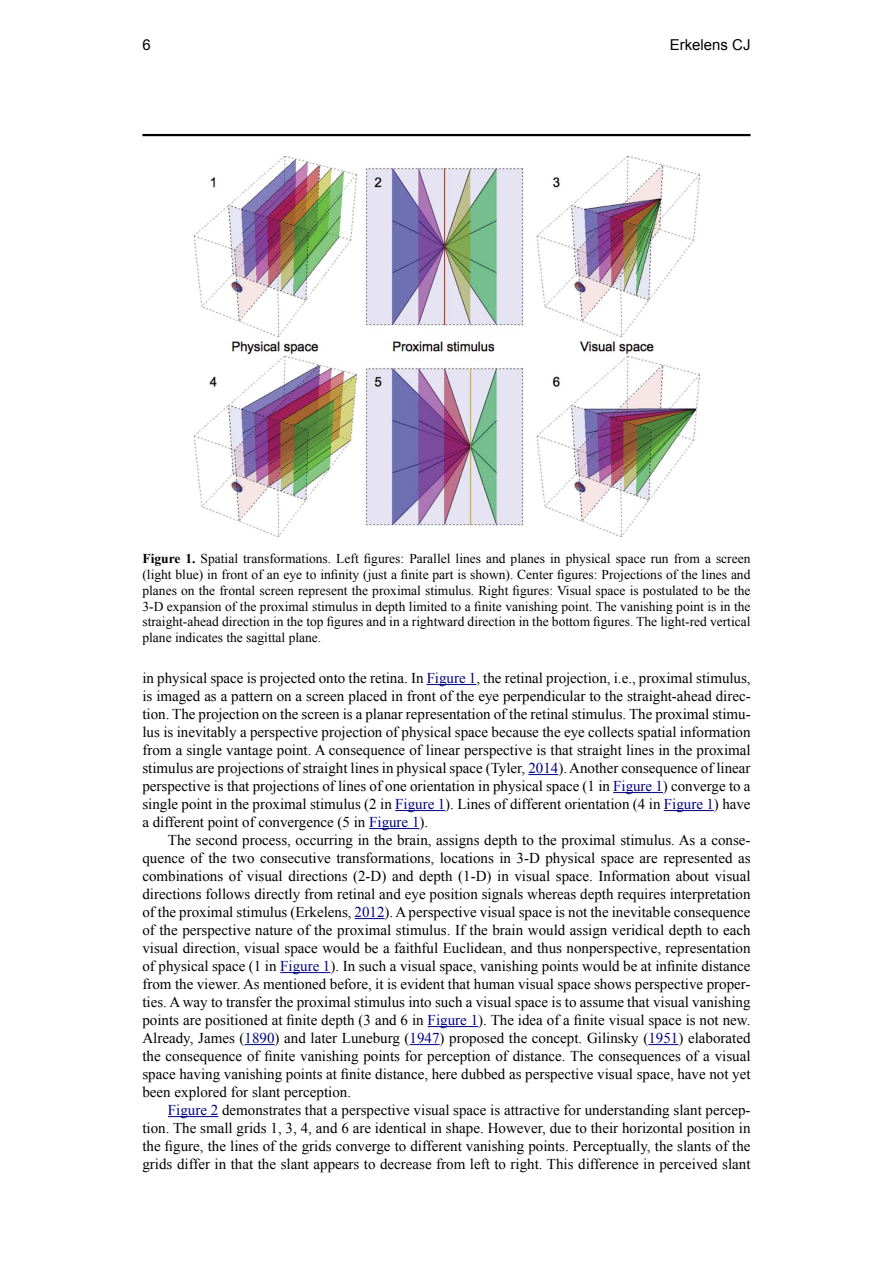
<style>
.page{position:relative;width:893px;height:1263px;background:#fff}
.page>*{position:absolute;margin:0;border:0;box-sizing:border-box;transform-origin:0 0}
.t1{font:15px/18px "Times New Roman";color:#000;text-align:justify}
.t2{font:15px "Arial";color:#000}
.t3{font:13.5px/15.8px "Times New Roman";color:#000;text-align:justify}
.s1{font-weight:700}
.s2{color:#000080}
</style>
<div class="page">
<hr style="left:142px;top:134px;width:608px;height:2px;background:#000">
<img style="left:195px;top:157px;width:504px;height:379px">
<hr style="left:427px;top:684px;width:49px;height:1px;background:#000080">
<hr style="left:528px;top:774px;width:30px;height:1px;background:#000080">
<hr style="left:613px;top:792px;width:50px;height:1px;background:#000080">
<hr style="left:395px;top:810px;width:50px;height:1px;background:#000080">
<hr style="left:664px;top:810px;width:50px;height:1px;background:#000080">
<hr style="left:369px;top:828px;width:50px;height:1px;background:#000080">
<hr style="left:355px;top:918px;width:30px;height:1px;background:#000080">
<hr style="left:280px;top:972px;width:50px;height:1px;background:#000080">
<hr style="left:428px;top:1026px;width:50px;height:1px;background:#000080">
<hr style="left:245px;top:1044px;width:30px;height:1px;background:#000080">
<hr style="left:410px;top:1044px;width:30px;height:1px;background:#000080">
<hr style="left:648px;top:1044px;width:30px;height:1px;background:#000080">
<hr style="left:168px;top:1116px;width:50px;height:1px;background:#000080">
<p class="t2" style="left:142px;top:35px;width:10px">6</p>
<p class="t2" style="left:670px;top:35px;width:82px">Erkelens CJ</p>
<p class="t3" style="left:142px;top:551px;width:610px"><span class="s1">Figure 1.</span> Spatial transformations. Left figures: Parallel lines and planes in physical space run from a screen (light blue) in front of an eye to infinity (just a finite part is shown). Center figures: Projections of the lines and planes on the frontal screen represent the proximal stimulus. Right figures: Visual space is postulated to be the 3-D expansion of the proximal stimulus in depth limited to a finite vanishing point. The vanishing point is in the straight-ahead direction in the top figures and in a rightward direction in the bottom figures. The light-red vertical plane indicates the sagittal plane.</p>
<p class="t1" style="left:142px;top:669px;width:610px">in physical space is projected onto the retina. In <span class="s2">Figure 1</span>, the retinal projection, i.e., proximal stimulus, is imaged as a pattern on a screen placed in front of the eye perpendicular to the straight-ahead direc&shy;tion. The projection on the screen is a planar representation of the retinal stimulus. The proximal stimu&shy;lus is inevitably a perspective projection of physical space because the eye collects spatial information from a single vantage point. A consequence of linear perspective is that straight lines in the proximal stimulus are projections of straight lines in physical space (Tyler, <span class="s2">2014</span>). Another consequence of linear perspective is that projections of lines of one orientation in physical space (1 in <span class="s2">Figure 1</span>) converge to a single point in the proximal stimulus (2 in <span class="s2">Figure 1</span>). Lines of different orientation (4 in <span class="s2">Figure 1</span>) have a different point of convergence (5 in <span class="s2">Figure 1</span>).</p>
<p class="t1" style="left:142px;top:831px;width:610px;text-indent:26px">The second process, occurring in the brain, assigns depth to the proximal stimulus. As a conse&shy;quence of the two consecutive transformations, locations in 3-D physical space are represented as combinations of visual directions (2-D) and depth (1-D) in visual space. Information about visual directions follows directly from retinal and eye position signals whereas depth requires interpretation of the proximal stimulus (Erkelens, <span class="s2">2012</span>). A perspective visual space is not the inevitable consequence of the perspective nature of the proximal stimulus. If the brain would assign veridical depth to each visual direction, visual space would be a faithful Euclidean, and thus nonperspective, representation of physical space (1 in <span class="s2">Figure 1</span>). In such a visual space, vanishing points would be at infinite distance from the viewer. As mentioned before, it is evident that human visual space shows perspective proper&shy;ties. A way to transfer the proximal stimulus into such a visual space is to assume that visual vanishing points are positioned at finite depth (3 and 6 in <span class="s2">Figure 1</span>). The idea of a finite visual space is not new.<br>Already, James (<span class="s2">1890</span>) and later Luneburg (<span class="s2">1947</span>) proposed the concept. Gilinsky (<span class="s2">1951</span>) elaborated the consequence of finite vanishing points for perception of distance. The consequences of a visual space having vanishing points at finite distance, here dubbed as perspective visual space, have not yet been explored for slant perception.</p>
<p class="t1" style="left:142px;top:1101px;width:610px;text-indent:26px"><span class="s2">Figure 2</span> demonstrates that a perspective visual space is attractive for understanding slant percep&shy;tion. The small grids 1, 3, 4, and 6 are identical in shape. However, due to their horizontal position in the figure, the lines of the grids converge to different vanishing points. Perceptually, the slants of the grids differ in that the slant appears to decrease from left to right. This difference in perceived slant</p>
</div>
